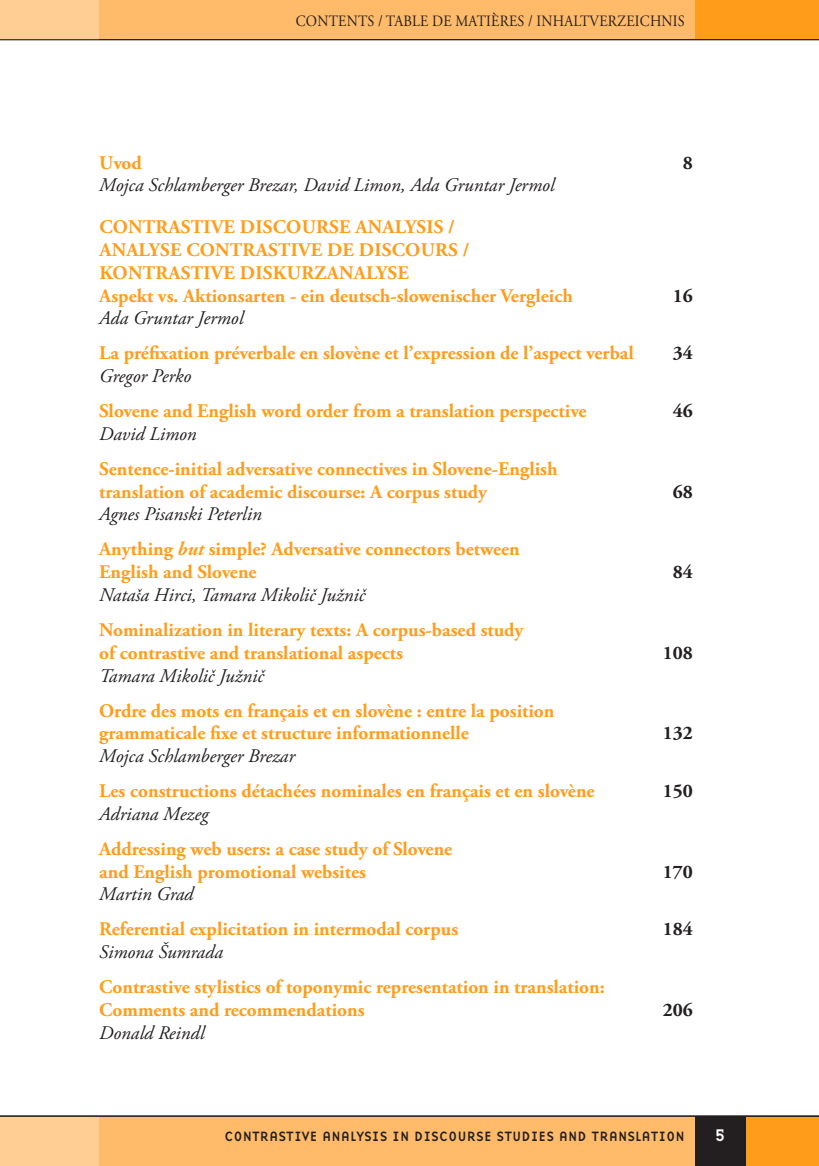
<style>
.page{position:relative;width:819px;height:1166px;background:#fff}
.page>*{position:absolute;margin:0;border:0;box-sizing:border-box;transform-origin:0 0}
.t1{font:700 19.25px/22.8px "Adobe Garamond Pro";color:#ff9d1b}
.t2{font:italic 19.25px "Adobe Garamond Pro";color:#231f20}
.t3{font:700 19.25px "Adobe Garamond Pro";color:#231f20}
.t4{font:17.5px "Base Nine";color:#fff}
.t5{font:15.75px "Adobe Garamond Pro";letter-spacing:.015em;color:#231f20;scale:.9 1}
.t6{font:14px "Base Nine";color:#231f20}
.s1{font-weight:400;font-style:italic;color:#231f20}
.s2{font-style:italic}
</style>
<div class="page">
<div style="left:99px;top:0;width:596px;height:40px;background:#ffba6a"></div>
<div style="left:745px;top:1116px;width:73px;height:50px;background:#ff9d1b"></div>
<div style="left:694px;top:1116px;width:51px;height:50px;background:#231f20"></div>
<div style="left:694px;top:0;width:124px;height:40px;background:#ff9d1b"></div>
<div style="left:99px;top:1116px;width:595px;height:50px;background:#ffba6a"></div>
<div style="left:0;top:1116px;width:99px;height:50px;background:#ffce94"></div>
<div style="left:0;top:0;width:99px;height:40px;background:#ffce94"></div>
<hr style="left:0;top:39px;width:818px;height:1px;background:#231f20">
<hr style="left:0;top:1116px;width:818px;height:1px;background:#231f20">
<p class="t5" style="left:296px;top:11px;width:433px">CONTENTS / TABLE DE MATIÈRES / INHALTVERZEICHNIS</p>
<p class="t1" style="left:99px;top:151px;width:44px">Uvod</p>
<p class="t3" style="left:682px;top:151px;width:12px">8</p>
<p class="t2" style="left:99px;top:174px;width:457px">Mojca Schlamberger Brezar, David Limon, Ada Gruntar Jermol</p>
<p class="t1" style="left:99px;top:216px;width:475px">CONTRASTIVE DISCOURSE ANALYSIS /<br>ANALYSE CONTRASTIVE DE DISCOURS / KONTRASTIVE DISKURZANALYSE<br>Aspekt vs. Aktionsarten - ein deutsch-slowenischer Vergleich</p>
<p class="t3" style="left:672px;top:284px;width:22px">16</p>
<p class="t2" style="left:99px;top:307px;width:146px">Ada Gruntar Jermol</p>
<p class="t1" style="left:99px;top:342px;width:536px">La préfixation préverbale en slovène et l’expression de l’aspect verbal</p>
<p class="t3" style="left:672px;top:342px;width:22px">34</p>
<p class="t2" style="left:99px;top:364px;width:93px">Gregor Perko</p>
<p class="t1" style="left:99px;top:400px;width:489px">Slovene and English word order from a translation perspective</p>
<p class="t3" style="left:672px;top:400px;width:22px">46</p>
<p class="t2" style="left:99px;top:422px;width:99px">David Limon</p>
<p class="t1" style="left:99px;top:458px;width:460px">Sentence-initial adversative connectives in Slovene-English translation of academic discourse: A corpus study</p>
<p class="t3" style="left:672px;top:480px;width:22px">68</p>
<p class="t1" style="left:99px;top:497px;width:422px;line-height:35px"><span class="s1">Agnes Pisanski Peterlin<br></span>Anything <span class="s2">but</span> simple? Adversative connectors between</p>
<p class="t1" style="left:99px;top:561px;width:159px">English and Slovene</p>
<p class="t3" style="left:672px;top:561px;width:22px">84</p>
<p class="t2" style="left:99px;top:583px;width:267px">Nataša Hirci, Tamara Mikolič Južnič</p>
<p class="t1" style="left:99px;top:619px;width:426px">Nominalization in literary texts: A corpus-based study of contrastive and translational aspects</p>
<p class="t3" style="left:662px;top:641px;width:32px">108</p>
<p class="t2" style="left:99px;top:664px;width:166px">Tamara Mikolič Južnič</p>
<p class="t1" style="left:99px;top:699px;width:456px">Ordre des mots en français et en slovène : entre la position grammaticale fixe et structure informationnelle</p>
<p class="t3" style="left:662px;top:722px;width:32px">132</p>
<p class="t2" style="left:99px;top:744px;width:197px">Mojca Schlamberger Brezar</p>
<p class="t1" style="left:99px;top:780px;width:497px">Les constructions détachées nominales en français et en slovène</p>
<p class="t3" style="left:662px;top:780px;width:32px">150</p>
<p class="t2" style="left:99px;top:802px;width:111px">Adriana Mezeg</p>
<p class="t1" style="left:99px;top:837px;width:354px">Addressing web users: a case study of Slovene and English promotional websites</p>
<p class="t3" style="left:662px;top:860px;width:32px">170</p>
<p class="t2" style="left:99px;top:882px;width:96px">Martin Grad</p>
<p class="t1" style="left:99px;top:918px;width:360px">Referential explicitation in intermodal corpus</p>
<p class="t3" style="left:662px;top:918px;width:32px">184</p>
<p class="t2" style="left:99px;top:940px;width:125px">Simona Šumrada</p>
<p class="t1" style="left:99px;top:976px;width:507px">Contrastive stylistics of toponymic representation in translation:<br>Comments and recommendations</p>
<p class="t3" style="left:662px;top:998px;width:32px">206</p>
<p class="t2" style="left:99px;top:1021px;width:107px">Donald Reindl</p>
<p class="t6" style="left:224px;top:1126px;width:462px">CONTRASTIVE ANALYSIS IN DISCOURSE STUDIES AND TRANSLATION</p>
<p class="t4" style="left:714px;top:1123px;width:13px">5</p>
</div>
